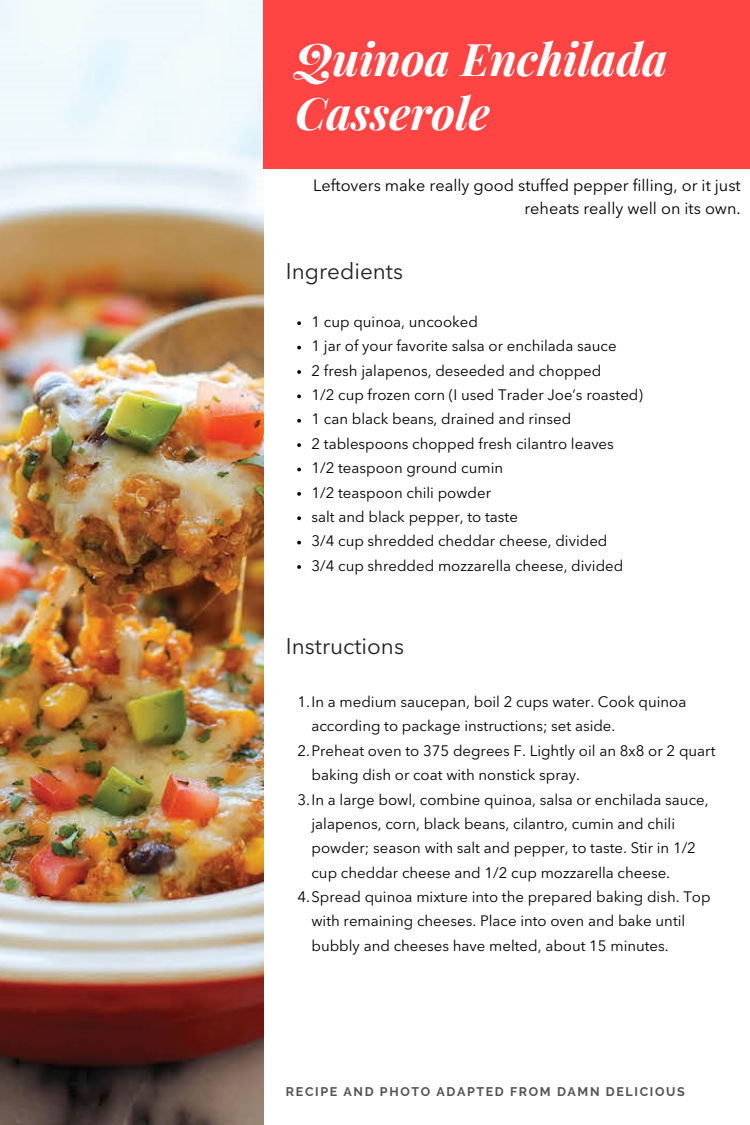
<style>
.page{position:relative;width:750px;height:1125px;background:#fff}
.page>*{position:absolute;margin:0;border:0;box-sizing:border-box;transform-origin:0 0}
.t1{font:italic 700 45px/54.4px "Playfair Display";color:#fff}
.t2{font:22.5px "Avenir Next LT Pro";color:#222}
.t3{font:16.25px/22.5px "Avenir Next LT Pro";color:#000;text-align:right}
.t4{font:15px/24.4px "Avenir Next LT Pro";color:#000}
.t5{font:700 12.5px "Raleway";letter-spacing:.13em;color:#545454}
</style>
<div class="page">
<img style="left:0;top:0;width:263px;height:1125px">
<div style="left:263px;top:0;width:487px;height:169px;background:#f44"></div>
<svg style="left:297px;top:321px;width:4px;height:4px"></svg>
<svg style="left:297px;top:346px;width:4px;height:3px"></svg>
<svg style="left:297px;top:370px;width:4px;height:4px"></svg>
<svg style="left:297px;top:394px;width:4px;height:4px"></svg>
<svg style="left:297px;top:419px;width:4px;height:4px"></svg>
<svg style="left:297px;top:443px;width:4px;height:4px"></svg>
<svg style="left:297px;top:468px;width:4px;height:3px"></svg>
<svg style="left:297px;top:492px;width:4px;height:4px"></svg>
<svg style="left:297px;top:516px;width:4px;height:4px"></svg>
<svg style="left:297px;top:541px;width:4px;height:3px"></svg>
<svg style="left:297px;top:565px;width:4px;height:4px"></svg>
<p class="t1" style="left:295px;top:30px;width:374px">Quinoa Enchilada<br>Casserole</p>
<p class="t3" style="left:313px;top:176px;width:429px">Leftovers make really good stuffed pepper filling, or it just reheats really well on its own.</p>
<p class="t2" style="left:286px;top:262px;width:119px">Ingredients</p>
<p class="t4" style="left:311px;top:311px;width:168px">1 cup quinoa, uncooked</p>
<p class="t4" style="left:311px;top:335px;width:307px">1 jar of your favorite salsa or enchilada sauce</p>
<p class="t4" style="left:311px;top:360px;width:291px">2 fresh jalapenos, deseeded and chopped</p>
<p class="t4" style="left:311px;top:384px;width:333px">1/2 cup frozen corn (I used Trader Joe’s roasted)</p>
<p class="t4" style="left:311px;top:408px;width:261px">1 can black beans, drained and rinsed</p>
<p class="t4" style="left:311px;top:433px;width:304px">2 tablespoons chopped fresh cilantro leaves</p>
<p class="t4" style="left:311px;top:457px;width:193px">1/2 teaspoon ground cumin</p>
<p class="t4" style="left:311px;top:482px;width:181px">1/2 teaspoon chili powder</p>
<p class="t4" style="left:311px;top:506px;width:208px">salt and black pepper, to taste</p>
<p class="t4" style="left:311px;top:530px;width:298px">3/4 cup shredded cheddar cheese, divided</p>
<p class="t4" style="left:311px;top:555px;width:313px">3/4 cup shredded mozzarella cheese, divided</p>
<p class="t2" style="left:286px;top:637px;width:120px">Instructions</p>
<p class="t4" style="left:311px;top:691px;width:376px;text-indent:-14px">1.In a medium saucepan, boil 2 cups water. Cook quinoa according to package instructions; set aside.</p>
<p class="t4" style="left:311px;top:740px;width:405px;text-indent:-14px">2.Preheat oven to 375 degrees F. Lightly oil an 8x8 or 2 quart baking dish or coat with nonstick spray.</p>
<p class="t4" style="left:311px;top:789px;width:399px;text-indent:-14px">3.In a large bowl, combine quinoa, salsa or enchilada sauce, jalapenos, corn, black beans, cilantro, cumin and chili powder; season with salt and pepper, to taste. Stir in 1/2 cup cheddar cheese and 1/2 cup mozzarella cheese.</p>
<p class="t4" style="left:311px;top:886px;width:401px;text-indent:-14px">4.Spread quinoa mixture into the prepared baking dish. Top with remaining cheeses. Place into oven and bake until bubbly and cheeses have melted, about 15 minutes.</p>
<p class="t5" style="left:286px;top:1085px;width:400px">RECIPE AND PHOTO ADAPTED FROM DAMN DELICIOUS</p>
</div>
